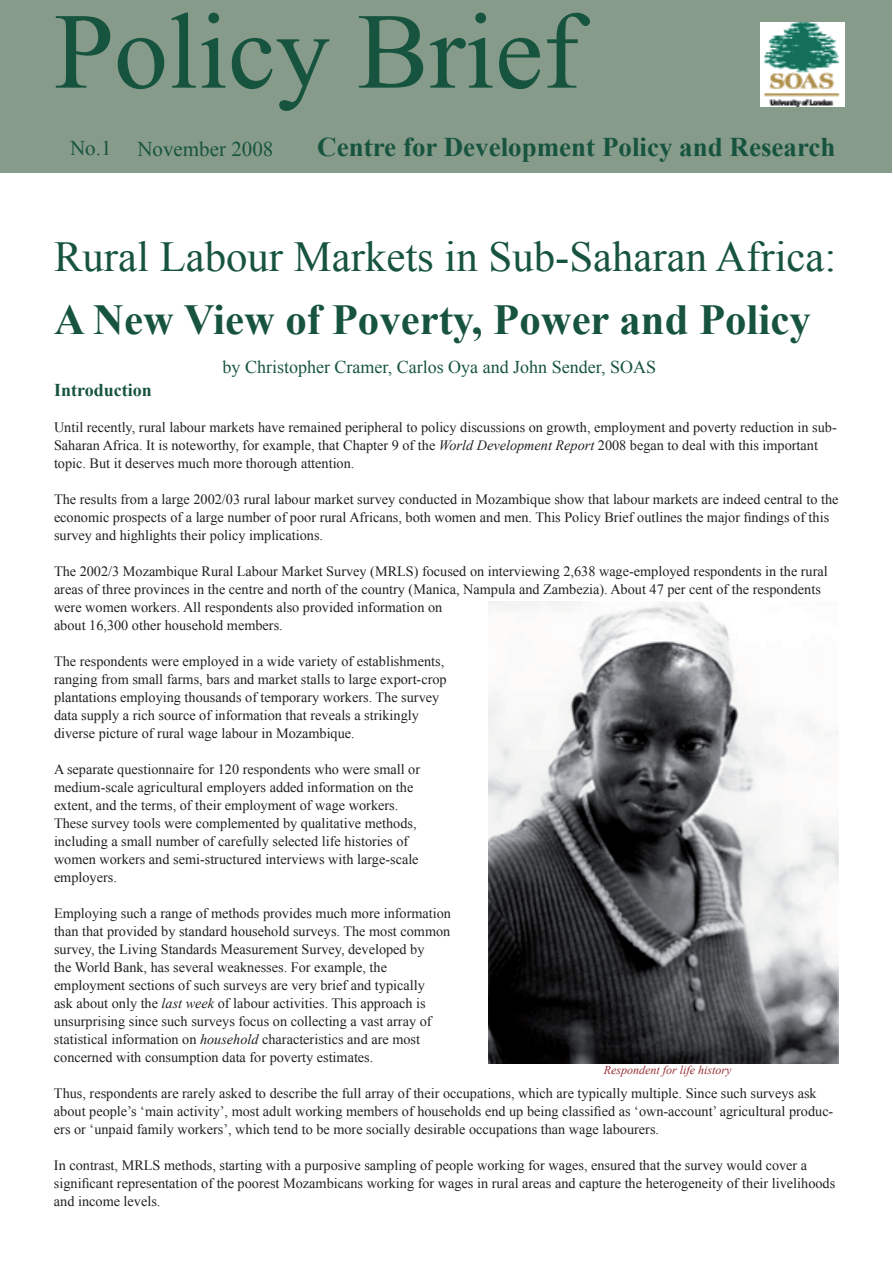
<style>
.page{position:relative;width:893px;height:1263px;background:#fff}
.page>*{position:absolute;margin:0;border:0;box-sizing:border-box;transform-origin:0 0}
.t1{font:108px "Times New Roman";color:#17543f}
.t2{font:42.75px "Times New Roman";color:#17543f}
.t3{font:700 42.75px "Times New Roman";color:#17543f}
.t4{font:700 27px "Times New Roman";color:#17543f}
.t5{font:21px "Times New Roman";color:#17543f}
.t6{font:18px "Times New Roman";color:#17543f}
.t7{font:700 18px "Times New Roman";color:#17543f}
.t8{font:14.25px/18px "Times New Roman";color:#231f20}
.t9{font:italic 12px "Times New Roman";color:#982e33}
.s1{font-style:italic}
</style>
<div class="page">
<div style="left:0;top:0;width:891px;height:173px;background:#869b8a"></div>
<img style="left:488px;top:601px;width:351px;height:462px">
<img style="left:760px;top:22px;width:84px;height:84px">
<h1 class="t1" style="left:54px;top:-21px;width:526px">Policy Brief</h1>
<h3 class="t5" style="left:70px;top:134px;width:43px">No.1</h3>
<h3 class="t5" style="left:137px;top:135px;width:137px">November 2008</h3>
<h3 class="t4" style="left:317px;top:128px;width:520px">Centre for Development Policy and Research</h3>
<h2 class="t2" style="left:54px;top:228px;width:784px">Rural Labour Markets in Sub-Saharan Africa:</h2>
<h2 class="t3" style="left:54px;top:291px;width:758px">A New View of Poverty, Power and Policy</h2>
<p class="t6" style="left:223px;top:355px;width:435px">by Christopher Cramer, Carlos Oya and John Sender, SOAS</p>
<p class="t7" style="left:54px;top:377px;width:99px">Introduction</p>
<p class="t8" style="left:54px;top:418px;width:784px">Until recently, rural labour markets have remained peripheral to policy discussions on growth, employment and poverty reduction in sub-<br>Saharan Africa. It is noteworthy, for example, that Chapter 9 of the <span class="s1">World Development Report</span> 2008 began to deal with this important topic. But it deserves much more thorough attention.</p>
<p class="t8" style="left:54px;top:490px;width:786px">The results from a large 2002/03 rural labour market survey conducted in Mozambique show that labour markets are indeed central to the economic prospects of a large number of poor rural Africans, both women and men. This Policy Brief outlines the major findings of this survey and highlights their policy implications.</p>
<p class="t8" style="left:54px;top:562px;width:775px">The 2002/3 Mozambique Rural Labour Market Survey (MRLS) focused on interviewing 2,638 wage-employed respondents in the rural areas of three provinces in the centre and north of the country (Manica, Nampula and Zambezia). About 47 per cent of the respondents were women workers. All respondents also provided information on<br>about 16,300 other household members.</p>
<p class="t8" style="left:54px;top:652px;width:394px">The respondents were employed in a wide variety of establishments, ranging from small farms, bars and market stalls to large export-crop plantations employing thousands of temporary workers. The survey data supply a rich source of information that reveals a strikingly diverse picture of rural wage labour in Mozambique.</p>
<p class="t8" style="left:54px;top:760px;width:368px">A separate questionnaire for 120 respondents who were small or medium-scale agricultural employers added information on the extent, and the terms, of their employment of wage workers.<br>These survey tools were complemented by qualitative methods, including a small number of carefully selected life histories of women workers and semi-structured interviews with large-scale employers.</p>
<p class="t8" style="left:54px;top:904px;width:398px">Employing such a range of methods provides much more information than that provided by standard household surveys. The most common survey, the Living Standards Measurement Survey, developed by<br>the World Bank, has several weaknesses. For example, the employment sections of such surveys are very brief and typically<br>ask about only the <span class="s1">last week</span> of labour activities. This approach is unsurprising since such surveys focus on collecting a vast array of statistical information on <span class="s1">household</span> characteristics and are most concerned with consumption data for poverty estimates.</p>
<p class="t8" style="left:54px;top:1084px;width:781px">Thus, respondents are rarely asked to describe the full array of their occupations, which are typically multiple. Since such surveys ask about people’s ‘main activity’, most adult working members of households end up being classified as ‘own-account’ agricultural produc&shy;ers or ‘unpaid family workers’, which tend to be more socially desirable occupations than wage labourers.</p>
<p class="t8" style="left:54px;top:1156px;width:783px">In contrast, MRLS methods, starting with a purposive sampling of people working for wages, ensured that the survey would cover a significant representation of the poorest Mozambicans working for wages in rural areas and capture the heterogeneity of their livelihoods and income levels.</p>
<p class="t9" style="left:604px;top:1062px;width:129px">Respondent for life history</p>
</div>
